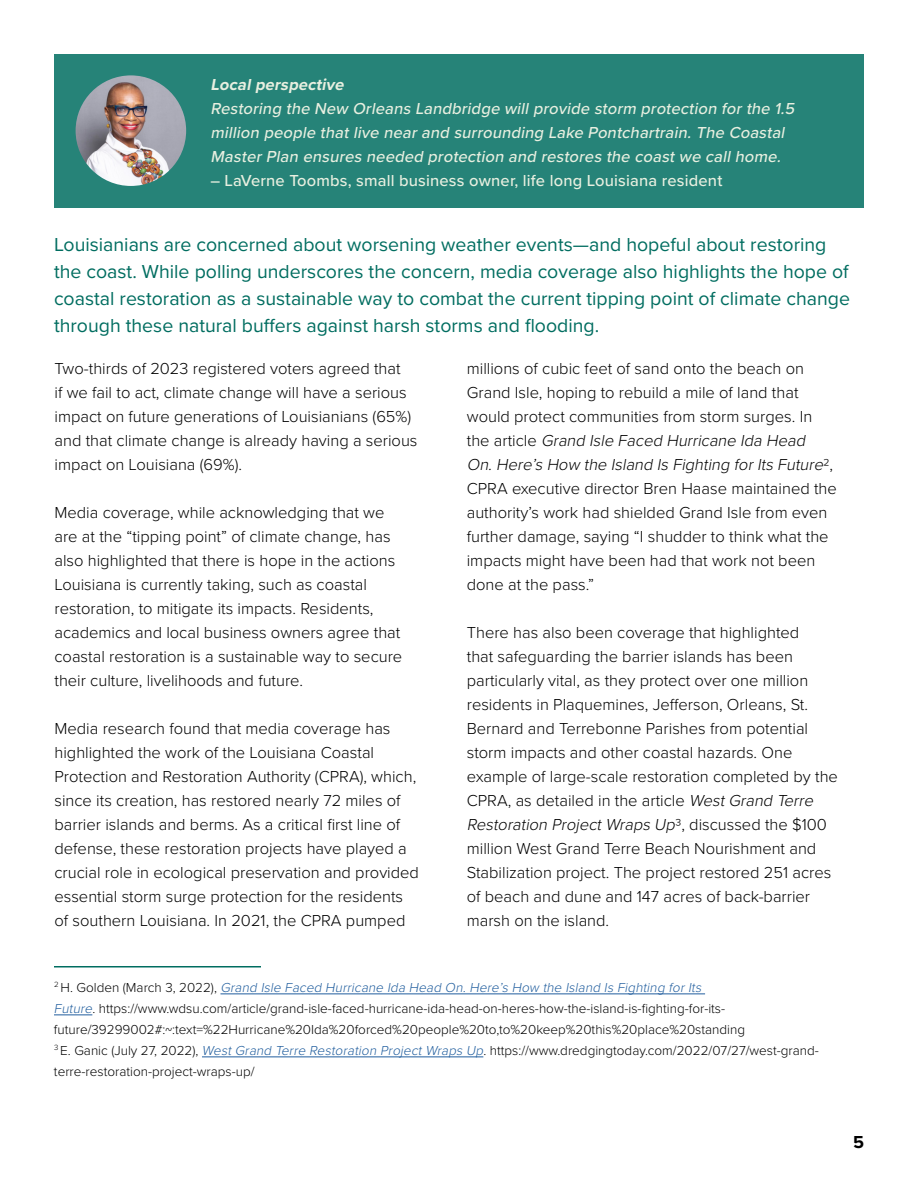
<style>
.page{position:relative;width:918px;height:1188px;background:#fff}
.page>*{position:absolute;margin:0;border:0;box-sizing:border-box;transform-origin:0 0}
.t1{font:19.5px/27px "Proxima Nova";color:#006d60}
.t2{font:700 18px "Proxima Nova";color:#000}
.t3{font:300 16.5px/24px "Proxima Nova";color:#000}
.t4{font:italic 500 16.5px/24px "Proxima Nova";color:#e8efe0}
.t5{font:500 16.5px "Proxima Nova";letter-spacing:.01em;color:#e8efe0}
.t6{font:italic 700 16.5px "Proxima Nova";color:#e8efe0}
.t7{font:300 13.5px/21px "Proxima Nova";color:#000}
.s1{font-style:italic}
.s2{font-style:italic;color:#215e9e}
</style>
<div class="page">
<div style="left:54px;top:54px;width:810px;height:153px;background:#268378"></div>
<img style="left:76px;top:75px;width:110px;height:111px;border-radius:55px">
<hr style="left:220px;top:994px;width:485px;height:1px;background:#215e9e">
<hr style="left:54px;top:1015px;width:38px;height:1px;background:#215e9e">
<hr style="left:202px;top:1057px;width:281px;height:1px;background:#215e9e">
<hr style="left:54px;top:966px;width:207px;height:2px;background:#006d60">
<p class="t6" style="left:211px;top:72px;width:139px">Localperspective</p>
<p class="t4" style="left:211px;top:96px;width:590px">Restoring the New Orleans Landbridge willprovide storm protection forthe 1.5 million people thatlive nearand surrounding Lake Pontchartrain.The Coastal<br>MasterPlan ensures needed protection and restores the coastwe callhome.</p>
<p class="t5" style="left:211px;top:168px;width:513px">– LaVerne Toombs, small business owner, life long Louisiana resident</p>
<p class="t1" style="left:54px;top:230px;width:798px">Louisianians are concerned about worsening weather events—and hopeful about restoring the coast. While polling underscores the concern, media coverage also highlights the hope of coastal restoration as a sustainable way to combat the current tipping point of climate change through these natural buffers against harsh storms and flooding.</p>
<p class="t3" style="left:54px;top:355px;width:365px">Two-thirds of 2023 registered voters agreed that<br>if we fail to act, climate change will have a serious impact on future generations of Louisianians (65%) and that climate change is already having a serious impact on Louisiana (69%).</p>
<p class="t3" style="left:54px;top:499px;width:349px">Media coverage, while acknowledging that we are at the “tipping point” of climate change, has also highlighted that there is hope in the actions Louisiana is currently taking, such as coastal restoration, to mitigate its impacts. Residents, academics and local business owners agree that coastal restoration is a sustainable way to secure their culture, livelihoods and future.</p>
<p class="t3" style="left:54px;top:715px;width:366px">Media research found that media coverage has highlighted the work of the Louisiana Coastal Protection and Restoration Authority (CPRA), which, since its creation, has restored nearly 72 miles of barrier islands and berms. As a critical first line of defense, these restoration projects have played a crucial role in ecological preservation and provided essential storm surge protection for the residents of southern Louisiana. In 2021, the CPRA pumped</p>
<p class="t3" style="left:467px;top:355px;width:372px">millions of cubic feet of sand onto the beach on Grand Isle, hoping to rebuild a mile of land that would protect communities from storm surges. In<br>t h e a rt i c l e <span class="s1">Grand Isle Faced Hurricane Ida Head On.Here’s How the Island Is Fighting forIts Future</span>2 , CPRA executive director Bren Haase maintained the authority’s work had shielded Grand Isle from even further damage, saying “I shudder to think what the impacts might have been had that work not been done at the pass.”</p>
<p class="t3" style="left:467px;top:619px;width:373px">There has also been coverage that highlighted<br>that safeguarding the barrier islands has been particularly vital, as they protect over one million residents in Plaquemines, Jefferson, Orleans, St.<br>Bernard and Terrebonne Parishes from potential storm impacts and other coastal hazards. One example of large-scale restoration completed by the CPRA, as detailed in the article <span class="s1">WestGrand Terre Restoration ProjectWraps Up</span>3 , d i s c u s s e d t h e $ 1 0 0 million West Grand Terre Beach Nourishment and Stabilization project. The project restored 251 acres of beach and dune and 147 acres of back-barrier marsh on the island.</p>
<p class="t7" style="left:54px;top:976px;width:766px"><sup>2</sup> H . G o l d e n ( M a rc h 3 , 2 0 2 2 ) , <span class="s2">Grand Isle Faced Hurricane Ida Head On.Here’s How the Island Is Fighting forIts<br>Future</span>. https://www.wdsu.com/article/grand-isle-faced-hurricane-ida-head-on-heres-how-the-island-is-fighting-for-its&shy;future/39299002#:~:text=%22Hurricane%20Ida%20forced%20people%20to,to%20keep%20this%20place%20standing<br><sup>3</sup> E. Ganic (July 27, 2022), <span class="s2">WestGrand Terre Restoration ProjectWraps Up</span>. https://www.dredgingtoday.com/2022/07/27/west-grand&shy;terre-restoration-project-wraps-up/</p>
<p class="t2" style="left:853px;top:1129px;width:12px">5</p>
</div>
